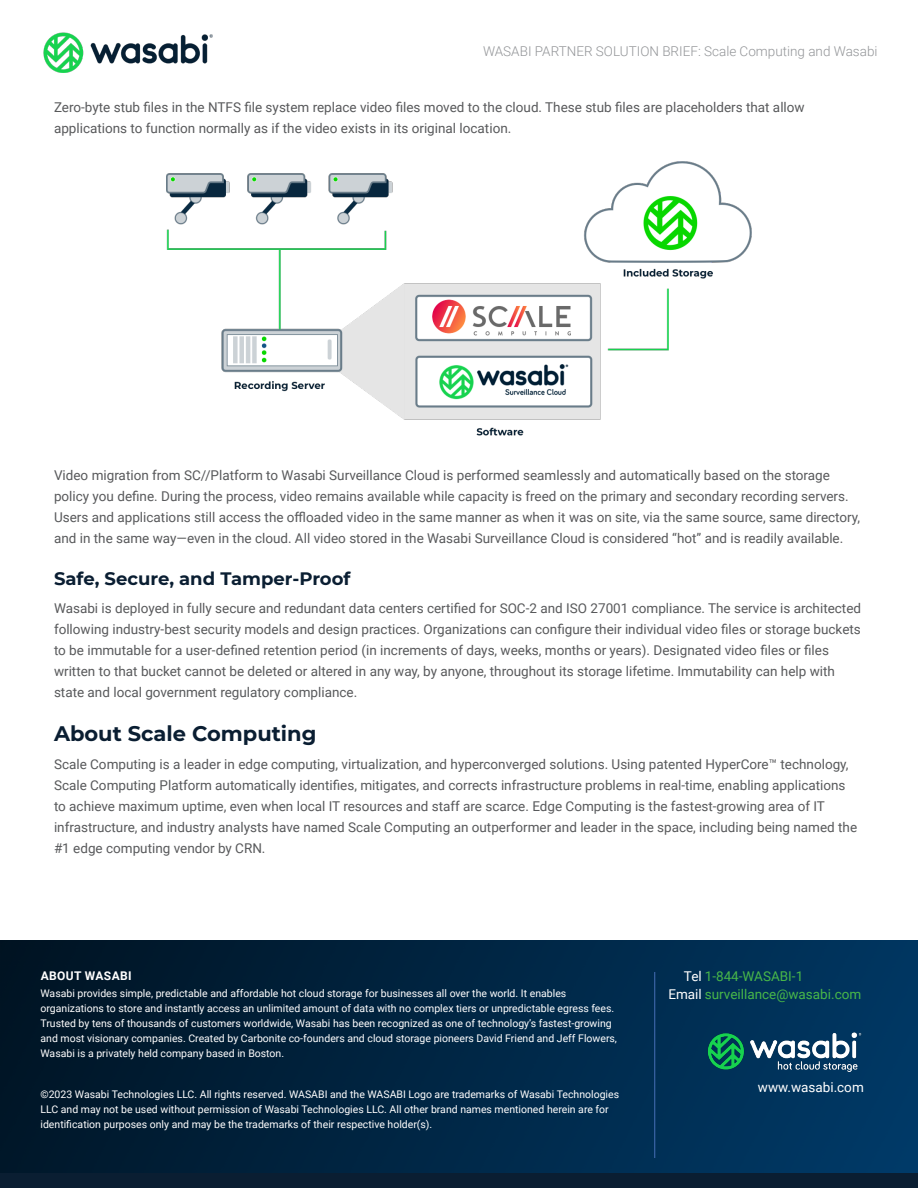
<style>
.page{position:relative;width:918px;height:1188px;background:#fff}
.page>*{position:absolute;margin:0;border:0;box-sizing:border-box;transform-origin:0 0}
.t1{font:700 21px "Montserrat";color:#0a1e32}
.t2{font:700 18px "Montserrat";color:#0a1e32}
.t3{font:13.5px/21px "Roboto";color:#58595b}
.t4{font:300 13.5px "Roboto";color:#939598}
.t5{font:13.5px/18px "Roboto";color:#48b749}
.t6{font:13.5px "Roboto";color:#fff}
.t7{font:700 12px "Roboto";letter-spacing:.035em;color:#fff}
.t8{font:10.5px/15px "Roboto";color:#fff}
.s1{color:#fff}
</style>
<div class="page">
<img style="left:43px;top:32px;width:170px;height:41px">
<img style="left:166px;top:162px;width:586px;height:274px">
<div style="left:0;top:1173px;width:918px;height:15px;background:#0a1e32"></div>
<img style="left:0;top:941px;width:918px;height:232px">
<img style="left:705px;top:1029px;width:159px;height:46px">
<hr style="left:654px;top:972px;width:1px;height:186px;background:#466fb6">
<p class="t4" style="left:483px;top:42px;width:396px">WASABI PARTNER SOLUTION BRIEF: Scale Computing and Wasabi</p>
<p class="t3" style="left:54px;top:96px;width:752px">Zero-byte stub files in the NTFS file system replace video files moved to the cloud. These stub files are placeholders that allow applications to function normally as if the video exists in its original location.</p>
<p class="t3" style="left:54px;top:464px;width:808px">Video migration from SC//Platform to Wasabi Surveillance Cloud is performed seamlessly and automatically based on the storage policy you define. During the process, video remains available while capacity is freed on the primary and secondary recording servers.<br>Users and applications still access the offloaded video in the same manner as when it was on site, via the same source, same directory, and in the same way—even in the cloud. All video stored in the Wasabi Surveillance Cloud is considered “hot” and is readily available.</p>
<h2 class="t2" style="left:54px;top:565px;width:298px">Safe, Secure, and Tamper-Proof</h2>
<p class="t3" style="left:54px;top:597px;width:809px">Wasabi is deployed in fully secure and redundant data centers certified for SOC-2 and ISO 27001 compliance. The service is architected following industry-best security models and design practices. Organizations can configure their individual video files or storage buckets to be immutable for a user-defined retention period (in increments of days, weeks, months or years). Designated video files or files written to that bucket cannot be deleted or altered in any way, by anyone, throughout its storage lifetime. Immutability can help with state and local government regulatory compliance.</p>
<h1 class="t1" style="left:54px;top:718px;width:264px">About Scale Computing</h1>
<p class="t3" style="left:54px;top:753px;width:805px">Scale Computing is a leader in edge computing, virtualization, and hyperconverged solutions. Using patented HyperCore™ technology, Scale Computing Platform automatically identifies, mitigates, and corrects infrastructure problems in real-time, enabling applications to achieve maximum uptime, even when local IT resources and staff are scarce. Edge Computing is the fastest-growing area of IT infrastructure, and industry analysts have named Scale Computing an outperformer and leader in the space, including being named the #1 edge computing vendor by CRN.</p>
<p class="t7" style="left:41px;top:967px;width:93px">ABOUT WASABI</p>
<p class="t8" style="left:40px;top:986px;width:578px">Wasabi provides simple, predictable and affordable hot cloud storage for businesses all over the world. It enables organizations to store and instantly access an unlimited amount of data with no complex tiers or unpredictable egress fees.<br>Trusted by tens of thousands of customers worldwide, Wasabi has been recognized as one of technology’s fastest-growing and most visionary companies. Created by Carbonite co-founders and cloud storage pioneers David Friend and Jeff Flowers, Wasabi is a privately held company based in Boston.</p>
<p class="t8" style="left:40px;top:1086px;width:580px">©2023 Wasabi Technologies LLC. All rights reserved. WASABI and the WASABI Logo are trademarks of Wasabi Technologies<br>LLC and may not be used without permission of Wasabi Technologies LLC. All other brand names mentioned herein are for identification purposes only and may be the trademarks of their respective holder(s).</p>
<p class="t5" style="left:668px;top:967px;width:194px;text-indent:16px"><span class="s1">Tel</span> 1-844-WASABI-1<br><span class="s1">Email</span> surveillance@wasabi.com</p>
<p class="t6" style="left:758px;top:1078px;width:107px">www.wasabi.com</p>
</div>
